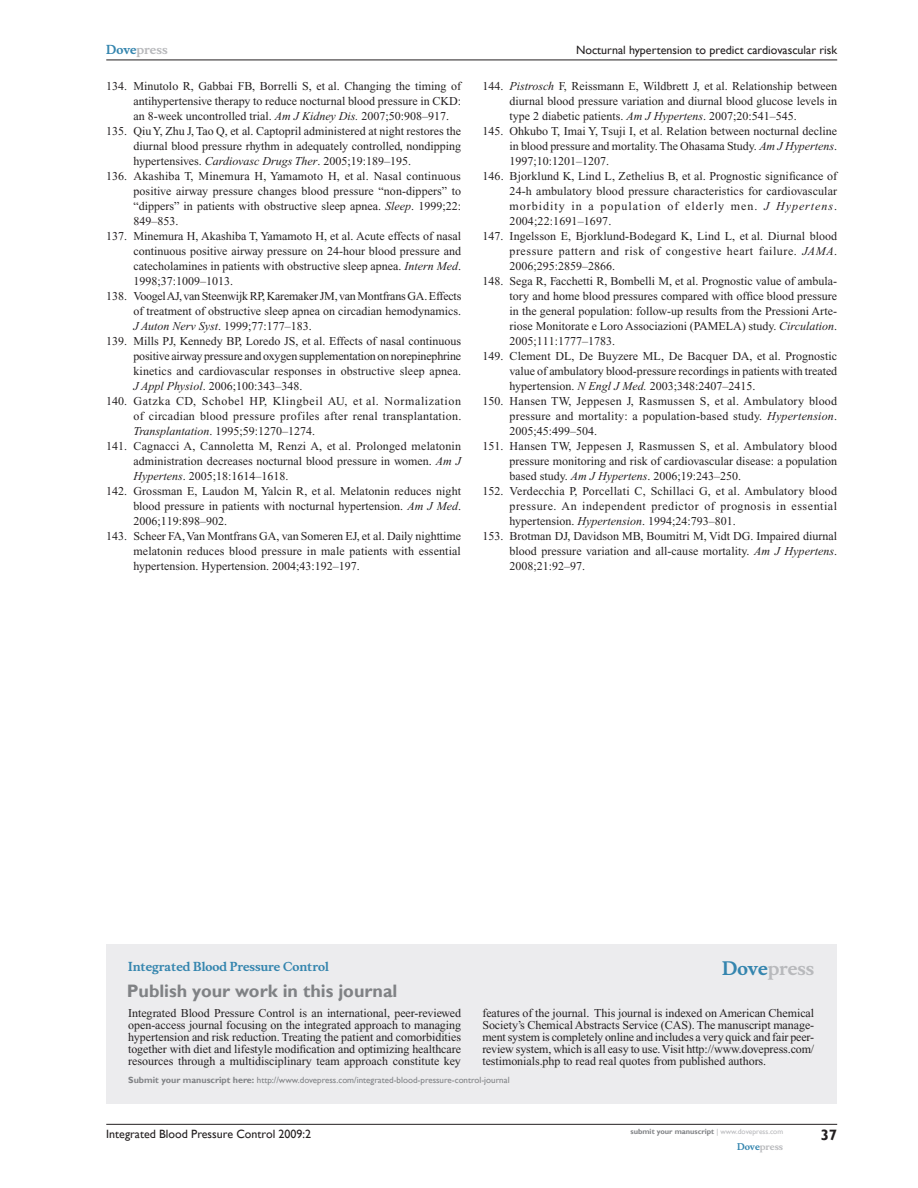
<style>
.page{position:relative;width:918px;height:1188px;background:#fff}
.page>*{position:absolute;margin:0;border:0;box-sizing:border-box;transform-origin:0 0}
.t1{font:700 18px "Gill Sans";color:#808285}
.t2{font:700 18px "Musee";color:#b8b9bc}
.t3{font:700 15px "Gill Sans";color:#231f20}
.t4{font:12px/12px "Times New Roman";color:#231f20;text-align:justify}
.t5{font:12px "Times New Roman";letter-spacing:.02em;color:#231f20}
.t6{font:12px "Gill Sans";color:#231f20}
.t7{font:12px "Times New Roman";letter-spacing:.025em;color:#231f20}
.t8{font:12px "Times New Roman";letter-spacing:.05em;color:#231f20}
.t9{font:12px "Times New Roman";letter-spacing:.04em;color:#231f20}
.t10{font:12px "Times New Roman";letter-spacing:.045em;color:#231f20}
.t11{font:12px "Times New Roman";letter-spacing:.08em;color:#231f20}
.t12{font:700 12px "Musee";color:#3485ae}
.t13{font:700 12px "Musee";color:#b8b9bc}
.t14{font:9px "Gill Sans";color:#808285}
.t15{font:700 9px "Musee";color:#b8b9bc}
.t16{font:700 7.5px "Gill Sans";color:#808285}
.s1{color:#3485ae}
.s2{font-style:italic}
.s3{font-weight:700}
.s4{font-weight:400;color:#b8b9bc}
</style>
<div class="page">
<div style="left:106px;top:944px;width:731px;height:159px;background:#ececee"></div>
<hr style="left:106px;top:1124px;width:731px;height:1px;background:#231f20">
<hr style="left:106px;top:60px;width:731px;height:1px;background:#231f20">
<p class="t13" style="left:106px;top:43px;width:63px"><span class="s1">Dove</span>press</p>
<p class="t6" style="left:576px;top:43px;width:263px">Nocturnal hypertension to predict cardiovascular risk</p>
<p class="t4" style="left:106px;top:80px;width:356px">134. Minutolo R, Gabbai FB, Borrelli S, et al. Changing the timing of</p>
<p class="t4" style="left:134px;top:95px;width:329px">antihypertensive therapy to reduce nocturnal blood pressure in CKD:</p>
<p class="t4" style="left:134px;top:110px;width:317px">an 8-week uncontrolled trial. <span class="s2">Am J Kidney Dis.</span> 2007;50:908–917.</p>
<p class="t4" style="left:106px;top:125px;width:356px">135. Qiu Y, Zhu J, Tao Q, et al. Captopril administered at night restores the</p>
<p class="t4" style="left:134px;top:140px;width:329px">diurnal blood pressure rhythm in adequately controlled, nondipping</p>
<p class="t4" style="left:134px;top:155px;width:279px">hypertensives. <span class="s2">Cardiovasc Drugs Ther</span>. 2005;19:189–195.</p>
<p class="t4" style="left:106px;top:170px;width:356px">136. Akashiba T, Minemura H, Yamamoto H, et al. Nasal continuous</p>
<p class="t4" style="left:134px;top:185px;width:329px">positive airway pressure changes blood pressure “non-dippers” to</p>
<p class="t4" style="left:134px;top:200px;width:329px">“dippers” in patients with obstructive sleep apnea. <span class="s2">Sleep</span>. 1999;22:</p>
<p class="t4" style="left:134px;top:215px;width:46px">849–853.</p>
<p class="t4" style="left:106px;top:230px;width:356px">137. Minemura H, Akashiba T, Yamamoto H, et al. Acute effects of nasal</p>
<p class="t4" style="left:134px;top:245px;width:329px">continuous positive airway pressure on 24-hour blood pressure and</p>
<p class="t4" style="left:134px;top:260px;width:329px">catecholamines in patients with obstructive sleep apnea. <span class="s2">Intern Med</span>.</p>
<p class="t4" style="left:134px;top:275px;width:101px">1998;37:1009–1013.</p>
<p class="t4" style="left:106px;top:290px;width:357px">138. Voogel AJ, van Steenwijk RP, Karemaker JM, van Montfrans GA. Effects</p>
<p class="t4" style="left:134px;top:305px;width:329px">of treatment of obstructive sleep apnea on circadian hemodynamics.</p>
<p class="t4" style="left:134px;top:320px;width:180px"><span class="s2">J Auton Nerv Syst</span>. 1999;77:177–183.</p>
<p class="t4" style="left:106px;top:335px;width:356px">139. Mills PJ, Kennedy BP, Loredo JS, et al. Effects of nasal continuous</p>
<p class="t4" style="left:134px;top:350px;width:329px">positive airway pressure and oxygen supplementation on norepinephrine</p>
<p class="t4" style="left:134px;top:365px;width:329px">kinetics and cardiovascular responses in obstructive sleep apnea.</p>
<p class="t4" style="left:134px;top:380px;width:171px"><span class="s2">J Appl Physiol</span>. 2006;100:343–348.</p>
<p class="t8" style="left:106px;top:395px;width:356px">140. Gatzka CD, Schobel HP, Klingbeil AU, et al. Normalization</p>
<p class="t7" style="left:134px;top:410px;width:329px">of circadian blood pressure profiles after renal transplantation.</p>
<p class="t4" style="left:134px;top:425px;width:183px"><span class="s2">Transplantation</span>. 1995;59:1270–1274.</p>
<p class="t4" style="left:106px;top:440px;width:356px">141. Cagnacci A, Cannoletta M, Renzi A, et al. Prolonged melatonin</p>
<p class="t4" style="left:134px;top:455px;width:329px">administration decreases nocturnal blood pressure in women. <span class="s2">Am J</span></p>
<p class="t4" style="left:134px;top:470px;width:156px"><span class="s2">Hypertens</span>. 2005;18:1614–1618.</p>
<p class="t4" style="left:106px;top:485px;width:356px">142. Grossman E, Laudon M, Yalcin R, et al. Melatonin reduces night</p>
<p class="t4" style="left:134px;top:500px;width:329px">blood pressure in patients with nocturnal hypertension. <span class="s2">Am J Med</span>.</p>
<p class="t4" style="left:134px;top:515px;width:95px">2006;119:898–902.</p>
<p class="t4" style="left:106px;top:530px;width:356px">143. Scheer FA, Van Montfrans GA, van Someren EJ, et al. Daily nighttime</p>
<p class="t4" style="left:134px;top:545px;width:329px">melatonin reduces blood pressure in male patients with essential</p>
<p class="t4" style="left:134px;top:560px;width:228px">hypertension. Hypertension. 2004;43:192–197.</p>
<p class="t4" style="left:482px;top:80px;width:356px">144. <span class="s2">Pistrosch</span> F, Reissmann E, Wildbrett J, et al. Relationship between</p>
<p class="t4" style="left:510px;top:95px;width:329px">diurnal blood pressure variation and diurnal blood glucose levels in</p>
<p class="t4" style="left:510px;top:110px;width:289px">type 2 diabetic patients. <span class="s2">Am J Hypertens</span>. 2007;20:541–545.</p>
<p class="t4" style="left:482px;top:125px;width:356px">145. Ohkubo T, Imai Y, Tsuji I, et al. Relation between nocturnal decline</p>
<p class="t4" style="left:510px;top:140px;width:329px">in blood pressure and mortality. The Ohasama Study. <span class="s2">Am J Hypertens</span>.</p>
<p class="t4" style="left:510px;top:155px;width:101px">1997;10:1201–1207.</p>
<p class="t4" style="left:482px;top:170px;width:356px">146. Bjorklund K, Lind L, Zethelius B, et al. Prognostic significance of</p>
<p class="t4" style="left:510px;top:185px;width:329px">24-h ambulatory blood pressure characteristics for cardiovascular</p>
<p class="t11" style="left:510px;top:200px;width:329px">morbidity in a population of elderly men. <span class="s2">J Hypertens</span>.</p>
<p class="t4" style="left:510px;top:215px;width:103px">2004;22:1691–1697.</p>
<p class="t4" style="left:482px;top:230px;width:356px">147. Ingelsson E, Bjorklund-Bodegard K, Lind L, et al. Diurnal blood</p>
<p class="t10" style="left:510px;top:245px;width:329px">pressure pattern and risk of congestive heart failure. <span class="s2">JAMA</span>.</p>
<p class="t4" style="left:510px;top:260px;width:107px">2006;295:2859–2866.</p>
<p class="t4" style="left:482px;top:275px;width:356px">148. Sega R, Facchetti R, Bombelli M, et al. Prognostic value of ambula-</p>
<p class="t4" style="left:510px;top:290px;width:329px">tory and home blood pressures compared with office blood pressure</p>
<p class="t4" style="left:510px;top:305px;width:329px">in the general population: follow-up results from the Pressioni Arte-</p>
<p class="t4" style="left:510px;top:320px;width:329px">riose Monitorate e Loro Associazioni (PAMELA) study. <span class="s2">Circulation</span>.</p>
<p class="t4" style="left:510px;top:335px;width:107px">2005;111:1777–1783.</p>
<p class="t4" style="left:482px;top:350px;width:356px">149. Clement DL, De Buyzere ML, De Bacquer DA, et al. Prognostic</p>
<p class="t4" style="left:510px;top:365px;width:329px">value of ambulatory blood-pressure recordings in patients with treated</p>
<p class="t4" style="left:510px;top:380px;width:247px">hypertension. <span class="s2">N Engl J Med.</span> 2003;348:2407–2415.</p>
<p class="t5" style="left:482px;top:395px;width:356px">150. Hansen TW, Jeppesen J, Rasmussen S, et al. Ambulatory blood</p>
<p class="t4" style="left:510px;top:410px;width:329px">pressure and mortality: a population-based study. <span class="s2">Hypertension</span>.</p>
<p class="t4" style="left:510px;top:425px;width:89px">2005;45:499–504.</p>
<p class="t5" style="left:482px;top:440px;width:356px">151. Hansen TW, Jeppesen J, Rasmussen S, et al. Ambulatory blood</p>
<p class="t4" style="left:510px;top:455px;width:329px">pressure monitoring and risk of cardiovascular disease: a population</p>
<p class="t4" style="left:510px;top:470px;width:233px">based study. <span class="s2">Am J Hypertens</span>. 2006;19:243–250.</p>
<p class="t4" style="left:482px;top:485px;width:356px">152. Verdecchia P, Porcellati C, Schillaci G, et al. Ambulatory blood</p>
<p class="t9" style="left:510px;top:500px;width:329px">pressure. An independent predictor of prognosis in essential</p>
<p class="t4" style="left:510px;top:515px;width:228px">hypertension. <span class="s2">Hypertension</span>. 1994;24:793–801.</p>
<p class="t4" style="left:482px;top:530px;width:356px">153. Brotman DJ, Davidson MB, Boumitri M, Vidt DG. Impaired diurnal</p>
<p class="t4" style="left:510px;top:545px;width:329px">blood pressure variation and all-cause mortality. <span class="s2">Am J Hypertens</span>.</p>
<p class="t4" style="left:510px;top:560px;width:77px">2008;21:92–97.</p>
<p class="t12" style="left:128px;top:959px;width:202px">Integrated Blood Pressure Control</p>
<h1 class="t1" style="left:127px;top:980px;width:272px">Publish your work in this journal</h1>
<h1 class="t2" style="left:722px;top:958px;width:94px"><span class="s1">Dove</span>press</h1>
<p class="t4" style="left:128px;top:1007px;width:334px">Integrated Blood Pressure Control is an international, peer-reviewed open-access journal focusing on the integrated approach to managing hypertension and risk reduction. Treating the patient and comorbidities together with diet and lifestyle modification and optimizing healthcare resources through a multidisciplinary team approach constitute key</p>
<p class="t4" style="left:482px;top:1007px;width:333px">features of the journal. This journal is indexed on American Chemical Society’s Chemical Abstracts Service (CAS). The manuscript manage&shy;ment system is completely online and includes a very quick and fair peer&shy;review system, which is all easy to use. Visit http://www.dovepress.com/ testimonials.php to read real quotes from published authors.</p>
<p class="t14" style="left:128px;top:1075px;width:383px"><span class="s3">Submit your manuscript here:</span> http://www.dovepress.com/integrated-blood-pressure-control-journal</p>
<p class="t6" style="left:106px;top:1127px;width:206px">Integrated Blood Pressure Control 2009:2</p>
<p class="t16" style="left:631px;top:1127px;width:154px">submit your manuscript <span class="s4">| www.dovepress.com</span></p>
<p class="t15" style="left:737px;top:1141px;width:48px"><span class="s1">Dove</span>press</p>
<p class="t3" style="left:821px;top:1126px;width:18px">37</p>
</div>
